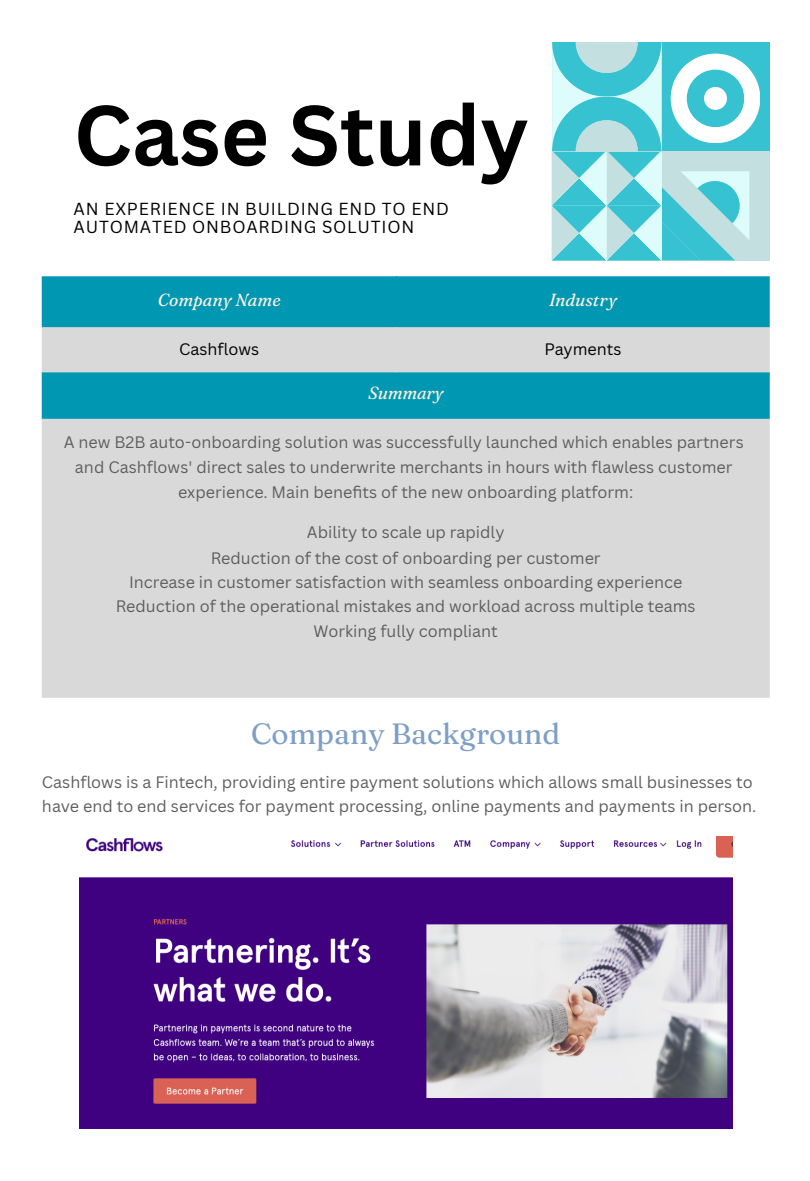
<style>
.page{position:relative;width:810px;height:1181px;background:#fff}
.page>*{position:absolute;margin:0;border:0;box-sizing:border-box;transform-origin:0 0}
.t1{font:700 83.25px "Canva Sans";color:#000}
.t2{font:29.25px "Fraunces 9 pt";color:#7e9fc5}
.t3{font:italic 17.55px "Fraunces 9 pt";color:#fdf1e0}
.t4{font:italic 17.55px "Fraunces 9 pt";letter-spacing:-.02em;color:#fdf1e0}
.t5{font:16.95px/18.6px "Canva Sans";letter-spacing:.045em;color:#000}
.t6{font:16.2px/24.8px "Canva Sans";color:#5e5e5e;text-align:center}
.t7{font:16.2px "Canva Sans";color:#000}
</style>
<div class="page">
<svg style="left:552px;top:42px;width:218px;height:218px;background:#87d7df"></svg>
<div style="left:42px;top:276px;width:728px;height:51px;background:#0097b2"></div>
<svg style="left:42px;top:327px;width:728px;height:371px;background:#bdd0d4"></svg>
<img style="left:79px;top:836px;width:653px;height:292px">
<p class="t1" style="left:74px;top:76px;width:456px">Case Study</p>
<p class="t5" style="left:74px;top:199px;width:377px">AN EXPERIENCE IN BUILDING END TO END<br>AUTOMATED ONBOARDING SOLUTION</p>
<p class="t3" style="left:158px;top:289px;width:125px">Company Name</p>
<p class="t3" style="left:549px;top:289px;width:70px">Industry</p>
<p class="t7" style="left:179px;top:337px;width:82px">Cashflows</p>
<p class="t7" style="left:545px;top:337px;width:78px">Payments</p>
<p class="t4" style="left:368px;top:382px;width:77px">Summary</p>
<p class="t6" style="left:64px;top:430px;width:681px">A new B2B auto-onboarding solution was successfully launched which enables partners and Cashflows' direct sales to underwrite merchants in hours with flawless customer experience. Main benefits of the new onboarding platform:</p>
<p class="t6" style="left:116px;top:519px;width:581px">Ability to scale up rapidly<br>Reduction of the cost of onboarding per customer<br>Increase in customer satisfaction with seamless onboarding experience Reduction of the operational mistakes and workload across multiple teams Working fully compliant</p>
<p class="t2" style="left:251px;top:715px;width:311px">Company Background</p>
<p class="t6" style="left:42px;top:769px;width:716px;line-height:24.3px;text-align:left">Cashflows is a Fintech, providing entire payment solutions which allows small businesses to have end to end services for payment processing, online payments and payments in person.</p>
</div>
